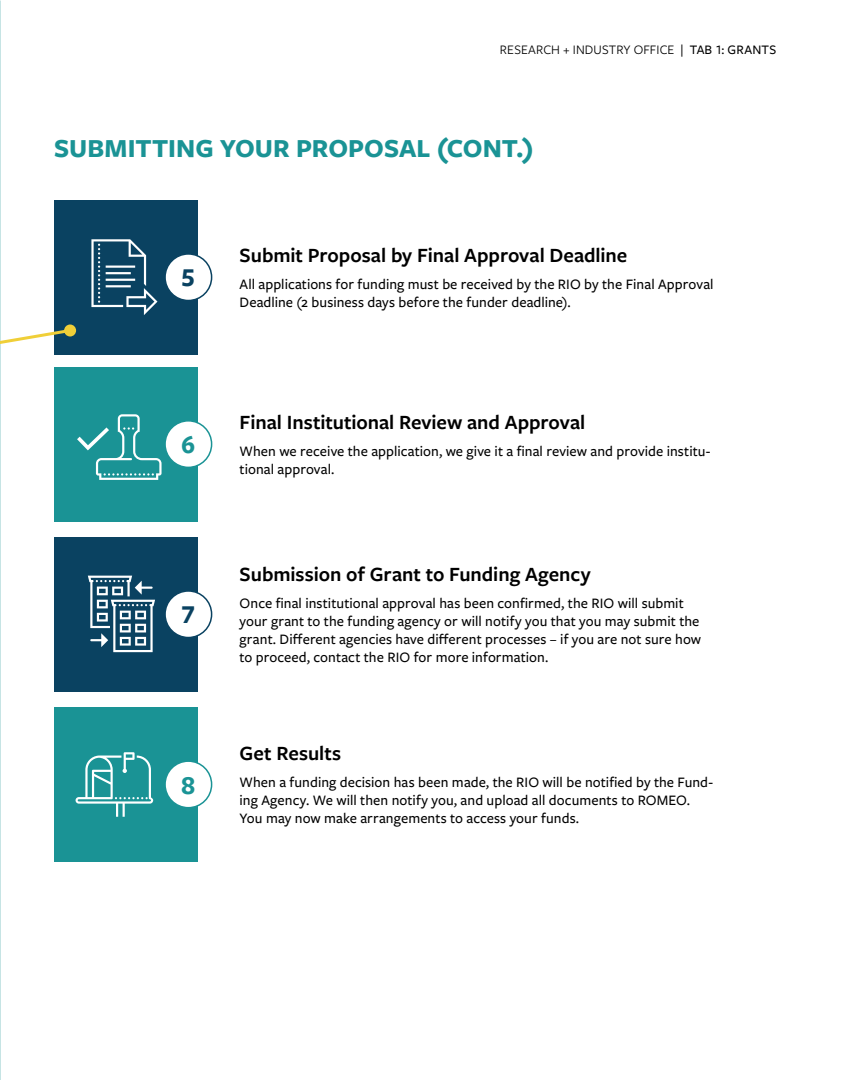
<style>
.page{position:relative;width:864px;height:1080px;background:#fff}
.page>*{position:absolute;margin:0;border:0;box-sizing:border-box;transform-origin:0 0}
.t1{font:700 27px "Freight Sans Pro";color:#1a9395}
.t2{font:700 27px "Freight Sans Pro";color:#0a4261}
.t3{font:600 21px "Freight Sans Pro";color:#000}
.t4{font:500 15px/18px "Freight Sans Pro";letter-spacing:.005em;color:#000}
.t5{font:13.5px "Freight Sans Pro";letter-spacing:.01em;color:#000}
.s1{font-weight:500}
</style>
<div class="page">
<div style="left:54px;top:200px;width:143px;height:154px;background:#0a4261"></div>
<div style="left:54px;top:367px;width:143px;height:154px;background:#1a9395"></div>
<div style="left:54px;top:537px;width:143px;height:154px;background:#0a4261"></div>
<div style="left:54px;top:707px;width:143px;height:155px;background:#1a9395"></div>
<div style="left:165px;top:254px;width:47px;height:47px;background:#fff;border-radius:50%"></div>
<div style="left:164px;top:253px;width:48px;height:48px;border:2px solid #0a4261;border-radius:50%"></div>
<div style="left:165px;top:421px;width:47px;height:46px;background:#fff;border-radius:50%"></div>
<div style="left:164px;top:420px;width:48px;height:48px;border:2px solid #1a9395;border-radius:50%"></div>
<div style="left:165px;top:761px;width:47px;height:47px;background:#fff;border-radius:50%"></div>
<div style="left:164px;top:760px;width:48px;height:48px;border:2px solid #1a9395;border-radius:50%"></div>
<div style="left:165px;top:591px;width:47px;height:47px;background:#fff;border-radius:50%"></div>
<div style="left:164px;top:590px;width:48px;height:48px;border:2px solid #0a4261;border-radius:50%"></div>
<svg style="left:91px;top:239px;width:67px;height:76px"></svg>
<svg style="left:77px;top:414px;width:85px;height:66px"></svg>
<svg style="left:88px;top:576px;width:67px;height:76px"></svg>
<svg style="left:76px;top:752px;width:77px;height:65px"></svg>
<svg style="left:0;top:327px;width:74px;height:48px"></svg>
<div style="left:64px;top:325px;width:12px;height:12px;background:#f0cf38;border-radius:50%"></div>
<p class="t5" style="left:500px;top:40px;width:278px">RESEARCH + INDUSTRY OFFICE <span class="s1">| TAB 1: GRANTS</span></p>
<h1 class="t1" style="left:54px;top:130px;width:481px">SUBMITTING YOUR PROPOSAL (CONT.)</h1>
<h1 class="t2" style="left:182px;top:259px;width:15px">5</h1>
<h1 class="t1" style="left:182px;top:426px;width:15px">6</h1>
<h1 class="t2" style="left:182px;top:596px;width:15px">7</h1>
<h1 class="t1" style="left:182px;top:766px;width:15px">8</h1>
<h2 class="t3" style="left:240px;top:241px;width:389px">Submit Proposal by Final Approval Deadline</h2>
<p class="t4" style="left:240px;top:275px;width:475px">All applications for funding must be received by the RIO by the Final Approval<br>Deadline (2 business days before the funder deadline).</p>
<h2 class="t3" style="left:240px;top:408px;width:347px">Final Institutional Review and Approval</h2>
<p class="t4" style="left:240px;top:441px;width:472px">When we receive the application, we give it a final review and provide institu&shy;tional approval.</p>
<h2 class="t3" style="left:240px;top:560px;width:353px">Submission of Grant to Funding Agency</h2>
<p class="t4" style="left:240px;top:594px;width:463px">Once final institutional approval has been confirmed, the RIO will submit your grant to the funding agency or will notify you that you may submit the grant. Different agencies have different processes – if you are not sure how to proceed, contact the RIO for more information.</p>
<h2 class="t3" style="left:240px;top:739px;width:103px">Get Results</h2>
<p class="t4" style="left:240px;top:773px;width:475px">When a funding decision has been made, the RIO will be notified by the Fund&shy;ing Agency. We will then notify you, and upload all documents to ROMEO.<br>You may now make arrangements to access your funds.</p>
</div>
